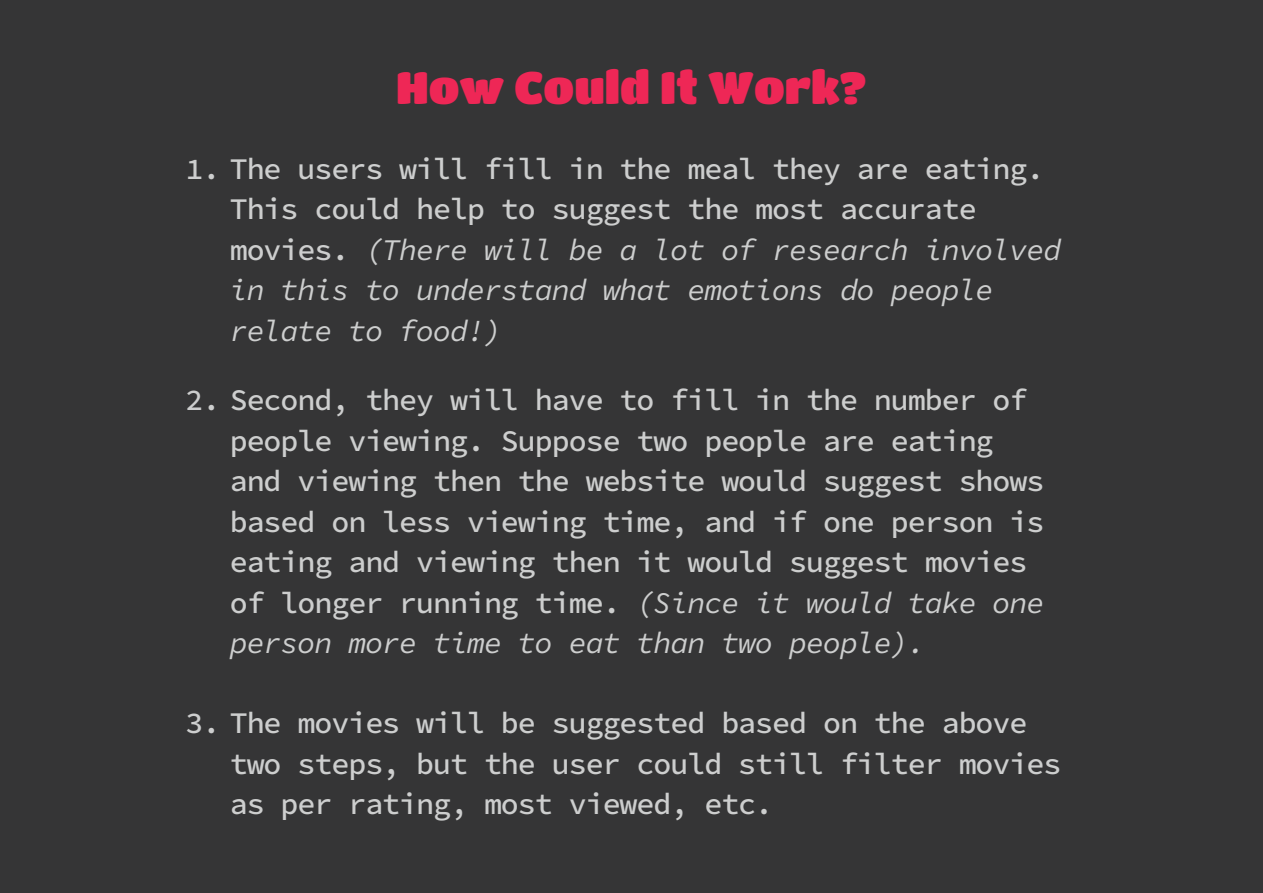
<style>
.page{position:relative;width:1263px;height:893px;background:#353536}
.page>*{position:absolute;margin:0;border:0;box-sizing:border-box;transform-origin:0 0}
.t1{font:45px "Titan One";color:#ee2756}
.t2{font:30px/40.5px "Source Code Variable";letter-spacing:-.035em;color:#cdcece}
.t3{font:italic 30px/40.5px "Source Code Variable";letter-spacing:-.035em;color:#cdcece}
.s1{font-style:normal}
.s2{font-style:italic}
</style>
<div class="page">
<h1 class="t1" style="left:396px;top:60px;width:472px">How Could It Work?</h1>
<p class="t3" style="left:230px;top:149px;width:833px;text-indent:-44px"><span class="s1">1. The users will fill in the meal they are eating.<br>This could help to suggest the most accurate movies.</span> (There will be a lot of research involved in this to understand what emotions do people relate to food!)</p>
<p class="t2" style="left:230px;top:381px;width:816px;text-indent:-44px">2. Second, they will have to fill in the number of people viewing. Suppose two people are eating and viewing then the website would suggest shows based on less viewing time, and if one person is eating and viewing then it would suggest movies of longer running time. <span class="s2">(Since it would take one person more time to eat than two people).</span></p>
<p class="t2" style="left:230px;top:704px;width:833px;text-indent:-44px">3. The movies will be suggested based on the above two steps, but the user could still filter movies as per rating, most viewed, etc.</p>
</div>
